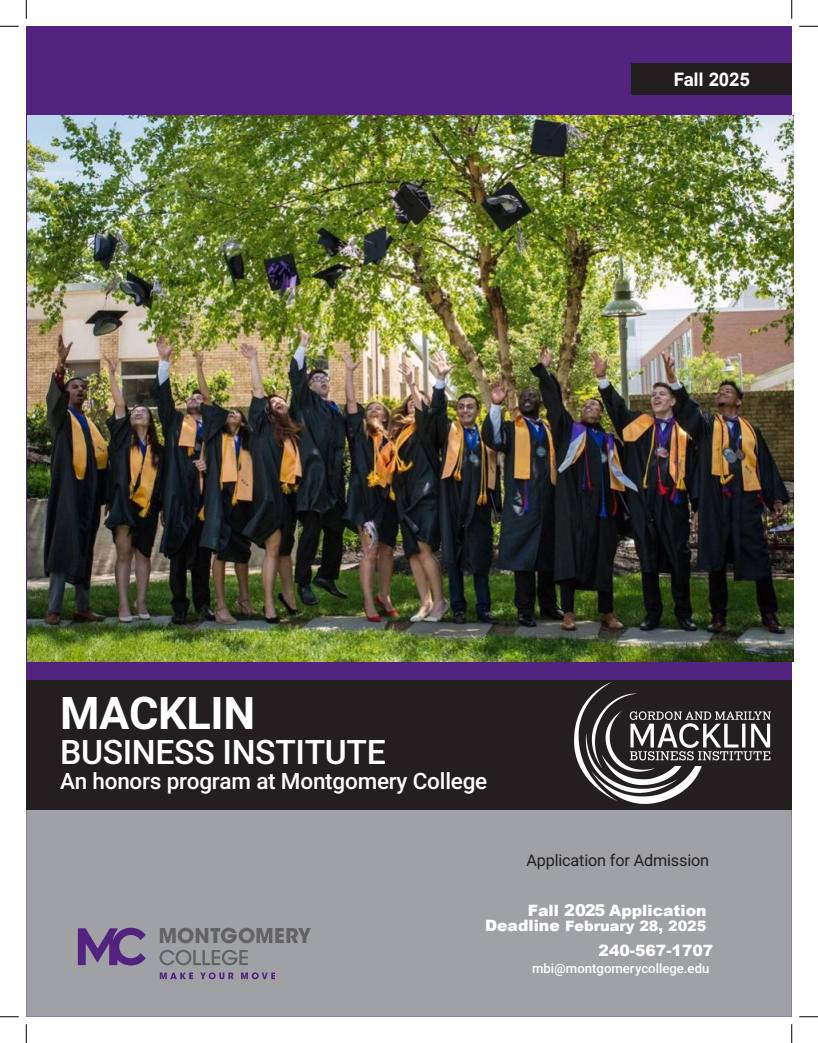
<style>
.page{position:relative;width:818px;height:1043px;background:#fff}
.page>*{position:absolute;margin:0;border:0;box-sizing:border-box;transform-origin:0 0}
.t1{font:700 45px "Roboto";letter-spacing:-.005em;color:#fff}
.t2{font:500 33.75px "Roboto";letter-spacing:-.01em;color:#fff}
.t3{font:500 22.5px "Roboto";letter-spacing:-.01em;color:#fff}
.t4{font:700 18.75px "Arial";color:#fff}
.t5{font:16.25px "Roboto";letter-spacing:-.01em;color:#231f20}
.t6{font:900 15.62px "Arial";color:#fff}
.t7{font:900 14.38px "Arial";color:#fff}
.t8{font:500 13.12px "Roboto";color:#fff}
.s1{font-family:"Roboto"}
.s2{font-style:inherit}
.s3{font-size:16.25px}
.s4{font-size:15.62px}
</style>
<div class="page">
<div style="left:26px;top:26px;width:765px;height:990px;background:#52227f"></div>
<div style="left:26px;top:682px;width:765px;height:334px;background:#a0a1a5"></div>
<img style="left:28px;top:115px;width:765px;height:546px">
<div style="left:631px;top:63px;width:160px;height:31px;background:#231f20"></div>
<div style="left:26px;top:679px;width:765px;height:130px;background:#231f20"></div>
<svg style="left:78px;top:927px;width:68px;height:38px"></svg>
<svg style="left:160px;top:972px;width:115px;height:7px"></svg>
<svg style="left:160px;top:927px;width:151px;height:16px"></svg>
<svg style="left:159px;top:949px;width:89px;height:16px"></svg>
<svg style="left:0;top:25px;width:19px;height:2px"></svg>
<svg style="left:799px;top:25px;width:19px;height:2px"></svg>
<svg style="left:0;top:1016px;width:19px;height:1px"></svg>
<svg style="left:799px;top:1016px;width:19px;height:1px"></svg>
<svg style="left:25px;top:0;width:2px;height:19px"></svg>
<svg style="left:25px;top:1024px;width:2px;height:18px"></svg>
<svg style="left:791px;top:0;width:1px;height:19px"></svg>
<svg style="left:791px;top:1024px;width:1px;height:18px"></svg>
<img style="left:574px;top:682px;width:196px;height:121px">
<p class="t4" style="left:673px;top:67px;width:78px"><span class="s1">Fa</span>ll 20<span class="s2">25</span></p>
<p class="t1" style="left:60px;top:681px;width:196px">MACKLIN</p>
<p class="t2" style="left:60px;top:728px;width:327px">BUSINESS INSTITUTE</p>
<p class="t3" style="left:60px;top:765px;width:429px">An honors program at Montgomery College</p>
<p class="t5" style="left:526px;top:849px;width:184px">Application for Admission</p>
<p class="t6" style="left:527px;top:898px;width:180px">Fall <span class="s3">20</span><span class="s3">25</span> Application</p>
<p class="t7" style="left:485px;top:915px;width:223px"><span class="s4">Deadline</span> February 28, 2025</p>
<p class="t6" style="left:598px;top:939px;width:116px">240-567-1707</p>
<p class="t8" style="left:532px;top:959px;width:179px">mbi@montgomerycollege.edu</p>
</div>
